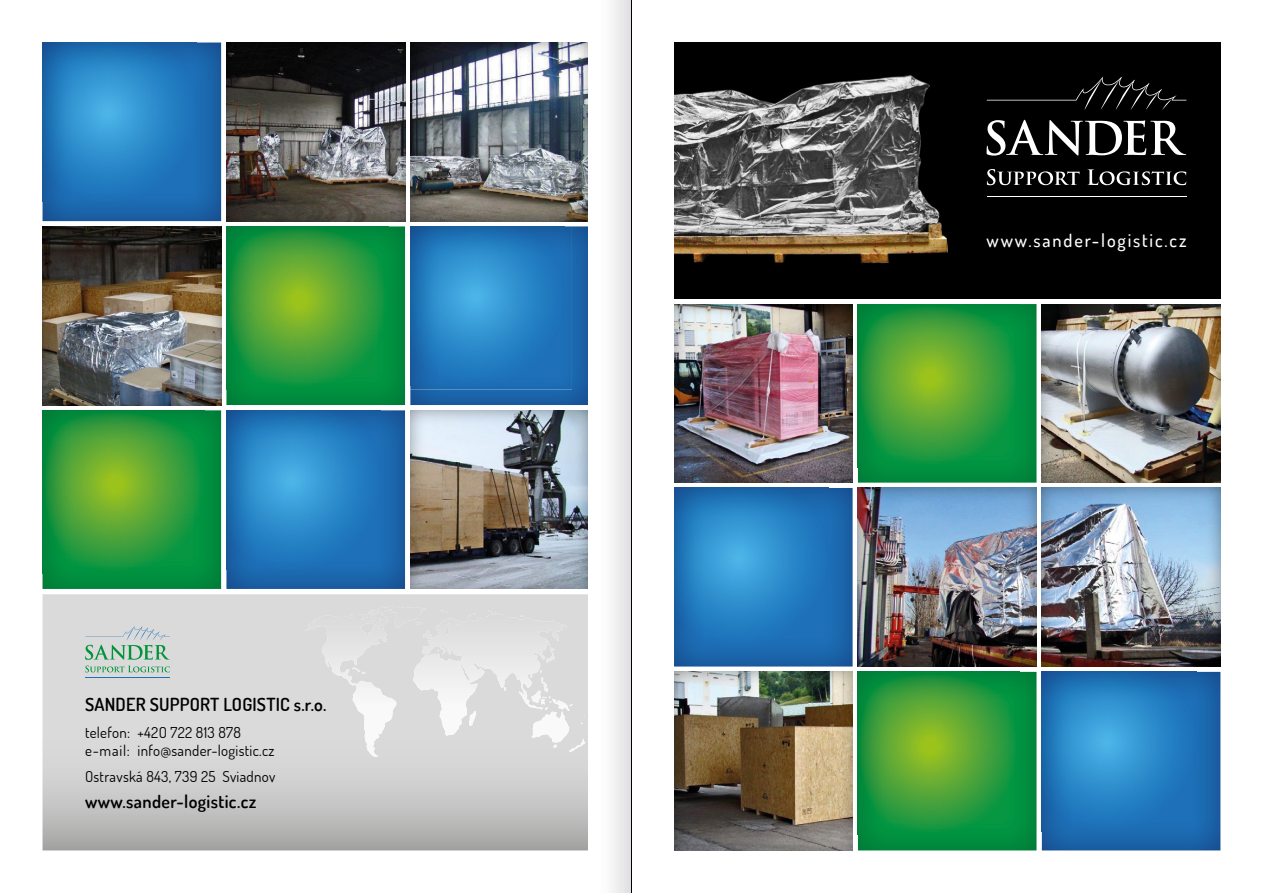
<style>
.page{position:relative;width:1263px;height:893px;background:#fff}
.page>*{position:absolute;margin:0;border:0;box-sizing:border-box;transform-origin:0 0}
.t1{font:500 18.15px "Dosis";letter-spacing:.1em;color:#fff}
.t2{font:600 18px "Dosis";letter-spacing:.01em;color:#000}
.t3{font:15px/18px "Dosis";letter-spacing:.02em;color:#000}
</style>
<div class="page">
<div style="left:674px;top:43px;width:546px;height:256px;background:#000"></div>
<img style="left:674px;top:75px;width:335px;height:189px">
<hr style="left:987px;top:197px;width:199px;height:1px;background:#fff">
<svg style="left:987px;top:77px;width:199px;height:33px"></svg>
<svg style="left:987px;top:169px;width:92px;height:16px"></svg>
<svg style="left:1087px;top:169px;width:99px;height:16px"></svg>
<svg style="left:986px;top:120px;width:200px;height:36px"></svg>
<img style="left:858px;top:488px;width:178px;height:178px">
<img style="left:674px;top:304px;width:179px;height:179px">
<img style="left:1042px;top:672px;width:178px;height:178px">
<img style="left:1042px;top:672px;width:154px;height:159px">
<img style="left:858px;top:304px;width:178px;height:179px">
<img style="left:858px;top:304px;width:161px;height:163px">
<img style="left:674px;top:672px;width:179px;height:178px">
<img style="left:858px;top:672px;width:178px;height:178px">
<img style="left:858px;top:672px;width:161px;height:163px">
<img style="left:674px;top:488px;width:179px;height:178px">
<img style="left:674px;top:488px;width:154px;height:159px">
<img style="left:226px;top:43px;width:179px;height:178px">
<img style="left:1042px;top:304px;width:178px;height:179px">
<img style="left:410px;top:410px;width:178px;height:179px">
<img style="left:43px;top:410px;width:178px;height:179px">
<img style="left:43px;top:410px;width:161px;height:163px">
<div style="left:226px;top:226px;width:179px;height:179px;background:#008a3d"></div>
<img style="left:226px;top:226px;width:162px;height:163px">
<img style="left:43px;top:226px;width:178px;height:179px">
<img style="left:226px;top:410px;width:179px;height:179px">
<img style="left:226px;top:410px;width:155px;height:160px">
<img style="left:410px;top:226px;width:178px;height:179px">
<img style="left:410px;top:226px;width:162px;height:163px">
<img style="left:410px;top:226px;width:154px;height:160px">
<img style="left:43px;top:43px;width:178px;height:178px">
<img style="left:43px;top:43px;width:154px;height:159px">
<img style="left:410px;top:43px;width:178px;height:178px">
<svg style="left:43px;top:594px;width:545px;height:256px;background:#d2d2d2"></svg>
<hr style="left:85px;top:677px;width:85px;height:1px;background:#1d71b8">
<svg style="left:85px;top:626px;width:85px;height:46px;background:#b9cec3"></svg>
<img style="left:329px;top:607px;width:58px;height:12px">
<svg style="left:440px;top:610px;width:9px;height:3px"></svg>
<svg style="left:488px;top:610px;width:8px;height:3px"></svg>
<svg style="left:466px;top:610px;width:9px;height:3px"></svg>
<svg style="left:546px;top:647px;width:9px;height:16px"></svg>
<img style="left:541px;top:677px;width:7px;height:13px">
<svg style="left:352px;top:668px;width:13px;height:6px"></svg>
<svg style="left:503px;top:687px;width:3px;height:4px"></svg>
<img style="left:552px;top:699px;width:18px;height:12px">
<svg style="left:531px;top:690px;width:20px;height:20px"></svg>
<img style="left:532px;top:712px;width:37px;height:30px">
<img style="left:469px;top:711px;width:7px;height:15px">
<img style="left:569px;top:739px;width:16px;height:13px">
<svg style="left:553px;top:745px;width:4px;height:3px"></svg>
<svg style="left:416px;top:622px;width:6px;height:17px"></svg>
<div style="left:422px;top:613px;width:75px;height:41px;background:#dfdfdf"></div>
<img style="left:1042px;top:488px;width:178px;height:178px">
<div style="left:589px;top:0;width:42px;height:893px;background:linear-gradient(to right,#fff,#e4e3e4)"></div>
<hr style="left:631px;top:0;width:1px;height:893px;background:#010102">
<p class="t2" style="left:85px;top:693px;width:243px">SANDER SUPPORT LOGISTIC s.r.o.</p>
<p class="t3" style="left:85px;top:723px;width:191px">telefon: +42O 722 813 878 e-mail: info@sander-logistic.cz</p>
<p class="t3" style="left:85px;top:767px;width:192px">Ostravská 843, 739 25 Sviadnov</p>
<p class="t2" style="left:85px;top:790px;width:173px">www.sander-logistic.cz</p>
<p class="t1" style="left:986px;top:228px;width:201px">www.sander-logistic.cz</p>
</div>
